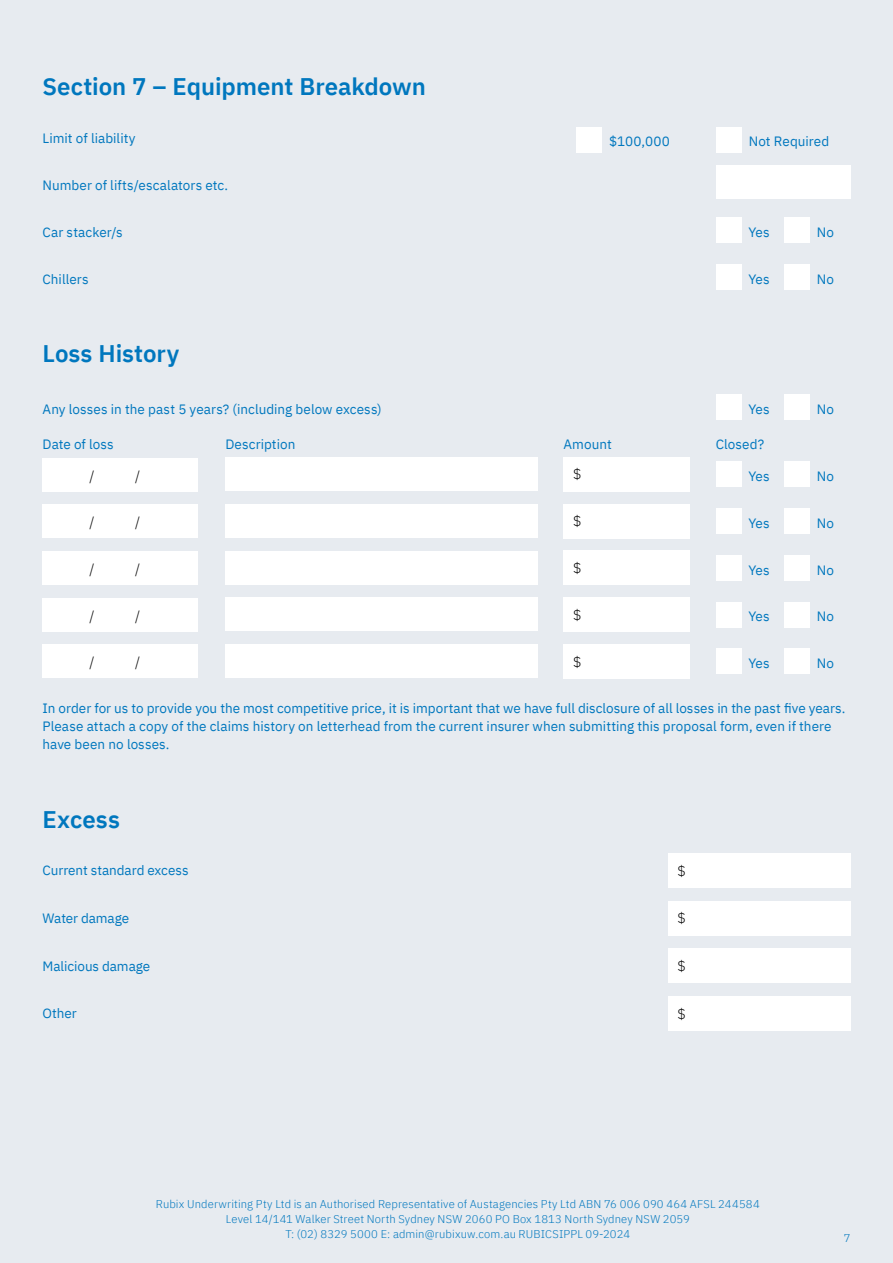
<style>
.page{position:relative;width:893px;height:1263px;background:#e7ebf0}
.page>*{position:absolute;margin:0;border:0;box-sizing:border-box;transform-origin:0 0}
.t1{font:600 24px "IBM Plex Sans";color:#0077be}
.t2{font:300 14.25px "IBM Plex Sans";color:#000}
.t3{font:13.5px/18px "IBM Plex Sans";letter-spacing:.005em;color:#0077be}
.t4{font:300 11.25px/15px "IBM Plex Sans";letter-spacing:.01em;color:#0077be;text-align:center}
</style>
<div class="page">
<div style="left:576px;top:127px;width:26px;height:25px;background:#fff"></div>
<div style="left:716px;top:127px;width:26px;height:25px;background:#fff"></div>
<div style="left:716px;top:217px;width:26px;height:26px;background:#fff"></div>
<div style="left:784px;top:217px;width:26px;height:26px;background:#fff"></div>
<div style="left:716px;top:264px;width:26px;height:26px;background:#fff"></div>
<div style="left:784px;top:264px;width:26px;height:26px;background:#fff"></div>
<div style="left:716px;top:394px;width:26px;height:25px;background:#fff"></div>
<div style="left:784px;top:394px;width:26px;height:25px;background:#fff"></div>
<div style="left:716px;top:461px;width:26px;height:26px;background:#fff"></div>
<div style="left:784px;top:461px;width:26px;height:26px;background:#fff"></div>
<div style="left:716px;top:508px;width:26px;height:26px;background:#fff"></div>
<div style="left:784px;top:508px;width:26px;height:26px;background:#fff"></div>
<div style="left:716px;top:555px;width:26px;height:25px;background:#fff"></div>
<div style="left:784px;top:555px;width:26px;height:25px;background:#fff"></div>
<div style="left:716px;top:602px;width:26px;height:25px;background:#fff"></div>
<div style="left:784px;top:602px;width:26px;height:25px;background:#fff"></div>
<div style="left:716px;top:648px;width:26px;height:26px;background:#fff"></div>
<div style="left:784px;top:648px;width:26px;height:26px;background:#fff"></div>
<div style="left:43px;top:458px;width:155px;height:33px;background:#fff"></div>
<div style="left:43px;top:505px;width:155px;height:33px;background:#fff"></div>
<div style="left:43px;top:551px;width:155px;height:34px;background:#fff"></div>
<div style="left:43px;top:598px;width:155px;height:33px;background:#fff"></div>
<div style="left:43px;top:645px;width:155px;height:33px;background:#fff"></div>
<div style="left:225px;top:457px;width:313px;height:34px;background:#fff"></div>
<div style="left:225px;top:504px;width:313px;height:34px;background:#fff"></div>
<div style="left:225px;top:551px;width:313px;height:34px;background:#fff"></div>
<div style="left:225px;top:597px;width:313px;height:34px;background:#fff"></div>
<div style="left:225px;top:644px;width:313px;height:34px;background:#fff"></div>
<div style="left:563px;top:457px;width:127px;height:34px;background:#fff"></div>
<div style="left:563px;top:504px;width:127px;height:34px;background:#fff"></div>
<div style="left:563px;top:551px;width:127px;height:34px;background:#fff"></div>
<div style="left:563px;top:598px;width:127px;height:34px;background:#fff"></div>
<div style="left:563px;top:644px;width:127px;height:34px;background:#fff"></div>
<div style="left:716px;top:165px;width:134px;height:34px;background:#fff"></div>
<div style="left:668px;top:853px;width:182px;height:34px;background:#fff"></div>
<div style="left:668px;top:901px;width:182px;height:34px;background:#fff"></div>
<div style="left:668px;top:949px;width:182px;height:34px;background:#fff"></div>
<div style="left:668px;top:996px;width:182px;height:34px;background:#fff"></div>
<h1 class="t1" style="left:43px;top:68px;width:385px">Section 7 – Equipment Breakdown</h1>
<p class="t3" style="left:43px;top:128px;width:95px">Limit of liability</p>
<p class="t3" style="left:609px;top:132px;width:62px">$100,000</p>
<p class="t3" style="left:749px;top:132px;width:82px">Not Required</p>
<p class="t3" style="left:43px;top:175px;width:187px">Number of lifts/escalators etc.</p>
<p class="t3" style="left:43px;top:222px;width:82px">Car stacker/s</p>
<p class="t3" style="left:748px;top:222px;width:23px">Yes</p>
<p class="t3" style="left:817px;top:222px;width:19px">No</p>
<p class="t3" style="left:43px;top:269px;width:48px">Chillers</p>
<p class="t3" style="left:748px;top:269px;width:23px">Yes</p>
<p class="t3" style="left:817px;top:269px;width:19px">No</p>
<h1 class="t1" style="left:43px;top:335px;width:138px">Loss History</h1>
<p class="t3" style="left:43px;top:399px;width:341px">Any losses in the past 5 years? (including below excess)</p>
<p class="t3" style="left:748px;top:399px;width:23px">Yes</p>
<p class="t3" style="left:817px;top:399px;width:19px">No</p>
<p class="t3" style="left:43px;top:434px;width:73px">Date of loss</p>
<p class="t3" style="left:225px;top:434px;width:72px">Description</p>
<p class="t3" style="left:563px;top:434px;width:50px">Amount</p>
<p class="t3" style="left:716px;top:434px;width:50px">Closed?</p>
<p class="t3" style="left:748px;top:466px;width:23px">Yes</p>
<p class="t3" style="left:817px;top:466px;width:19px">No</p>
<p class="t3" style="left:748px;top:513px;width:23px">Yes</p>
<p class="t3" style="left:817px;top:513px;width:19px">No</p>
<p class="t3" style="left:748px;top:560px;width:23px">Yes</p>
<p class="t3" style="left:817px;top:560px;width:19px">No</p>
<p class="t3" style="left:748px;top:606px;width:23px">Yes</p>
<p class="t3" style="left:817px;top:606px;width:19px">No</p>
<p class="t3" style="left:748px;top:653px;width:23px">Yes</p>
<p class="t3" style="left:817px;top:653px;width:19px">No</p>
<p class="t2" style="left:573px;top:464px;width:10px">$</p>
<p class="t2" style="left:573px;top:510px;width:10px">$</p>
<p class="t2" style="left:573px;top:557px;width:10px">$</p>
<p class="t2" style="left:573px;top:604px;width:10px">$</p>
<p class="t2" style="left:573px;top:651px;width:10px">$</p>
<p class="t3" style="left:43px;top:698px;width:804px">In order for us to provide you the most competitive price, it is important that we have full disclosure of all losses in the past five years.<br>Please attach a copy of the claims history on letterhead from the current insurer when submitting this proposal form, even if there have been no losses.</p>
<p class="t2" style="left:90px;top:465px;width:7px">/</p>
<p class="t2" style="left:135px;top:465px;width:7px">/</p>
<p class="t2" style="left:90px;top:511px;width:7px">/</p>
<p class="t2" style="left:135px;top:511px;width:7px">/</p>
<p class="t2" style="left:90px;top:558px;width:7px">/</p>
<p class="t2" style="left:135px;top:558px;width:7px">/</p>
<p class="t2" style="left:90px;top:605px;width:7px">/</p>
<p class="t2" style="left:135px;top:605px;width:7px">/</p>
<p class="t2" style="left:90px;top:651px;width:7px">/</p>
<p class="t2" style="left:135px;top:651px;width:7px">/</p>
<h1 class="t1" style="left:43px;top:800px;width:79px">Excess</h1>
<p class="t3" style="left:43px;top:860px;width:148px">Current standard excess</p>
<p class="t2" style="left:677px;top:860px;width:10px">$</p>
<p class="t3" style="left:43px;top:908px;width:88px">Water damage</p>
<p class="t2" style="left:677px;top:907px;width:10px">$</p>
<p class="t3" style="left:43px;top:956px;width:109px">Malicious damage</p>
<p class="t2" style="left:677px;top:955px;width:10px">$</p>
<p class="t3" style="left:43px;top:1003px;width:36px">Other</p>
<p class="t2" style="left:677px;top:1003px;width:10px">$</p>
<p class="t4" style="left:156px;top:1195px;width:605px">Rubix Underwriting Pty Ltd is an Authorised Representative of Austagencies Pty Ltd ABN 76 006 090 464 AFSL 244584<br>Level 14/141 Walker Street North Sydney NSW 2060 PO Box 1813 North Sydney NSW 2059<br>T: (02) 8329 5000 E: admin@rubixuw.com.au RUBICSIPPL 09-2024</p>
<p class="t4" style="left:844px;top:1229px;width:8px">7</p>
</div>
